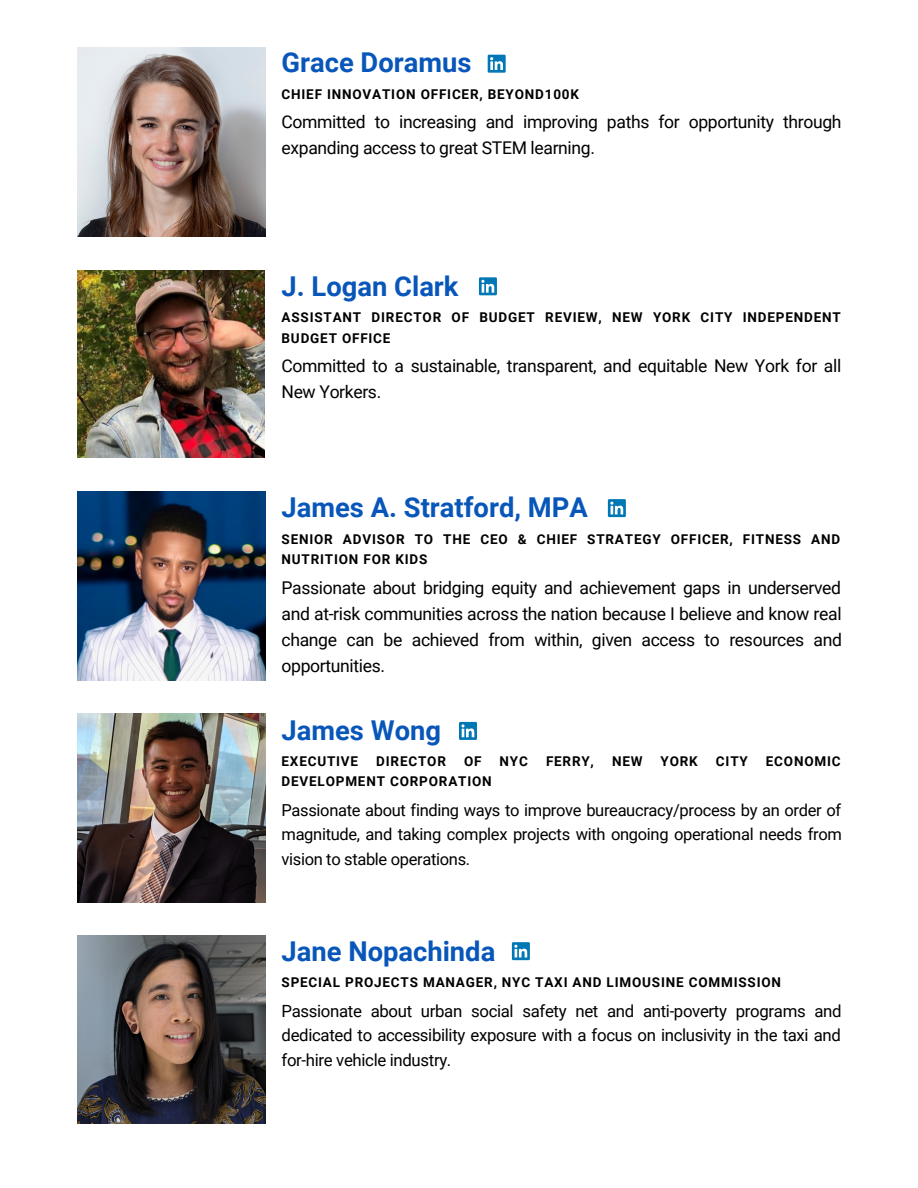
<style>
.page{position:relative;width:918px;height:1188px;background:#fff}
.page>*{position:absolute;margin:0;border:0;box-sizing:border-box;transform-origin:0 0}
.t1{font:700 27.3px "Roboto";color:#0856ba}
.t2{font:17.55px/25.8px "Roboto";letter-spacing:-.02em;color:#000}
.t3{font:16.8px/24.8px "Roboto";letter-spacing:-.02em;color:#000;text-align:justify}
.t4{font:16.5px/24.8px "Roboto";letter-spacing:-.02em;color:#000;text-align:justify}
.t5{font:700 13.5px/20.2px "Roboto";letter-spacing:.06em;color:#000}
</style>
<div class="page">
<img style="left:77px;top:48px;width:189px;height:188px">
<img style="left:77px;top:270px;width:188px;height:188px">
<img style="left:77px;top:491px;width:189px;height:189px">
<img style="left:77px;top:714px;width:189px;height:188px">
<div style="left:488px;top:55px;width:18px;height:18px;background:#0177b5"></div>
<svg style="left:490px;top:57px;width:13px;height:13px"></svg>
<svg style="left:608px;top:499px;width:18px;height:18px"></svg>
<svg style="left:610px;top:502px;width:13px;height:12px"></svg>
<svg style="left:459px;top:722px;width:18px;height:18px"></svg>
<svg style="left:461px;top:724px;width:13px;height:13px"></svg>
<div style="left:479px;top:277px;width:18px;height:18px;background:#0177b5"></div>
<svg style="left:481px;top:280px;width:13px;height:13px"></svg>
<img style="left:77px;top:935px;width:189px;height:189px">
<div style="left:512px;top:942px;width:18px;height:18px;background:#0177b5"></div>
<svg style="left:514px;top:945px;width:13px;height:13px"></svg>
<p class="t1" style="left:282px;top:47px;width:191px">Grace Doramus</p>
<p class="t5" style="left:282px;top:84px;width:299px">CHIEF INNOVATION OFFICER, BEYOND100K</p>
<p class="t2" style="left:282px;top:109px;width:562px">Committed to increasing and improving paths for opportunity through expanding access to great STEM learning.</p>
<p class="t1" style="left:282px;top:271px;width:179px">J. Logan Clark</p>
<p class="t5" style="left:282px;top:308px;width:561px">ASSISTANT DIRECTOR OF BUDGET REVIEW, NEW YORK CITY INDEPENDENT<br>BUDGET OFFICE</p>
<p class="t2" style="left:282px;top:353px;width:561px">Committed to a sustainable, transparent, and equitable New York for all<br>New Yorkers.</p>
<p class="t1" style="left:282px;top:492px;width:308px">James A. Stratford, MPA</p>
<p class="t5" style="left:282px;top:529px;width:560px">SENIOR ADVISOR TO THE CEO &amp; CHIEF STRATEGY OFFICER, FITNESS AND<br>NUTRITION FOR KIDS</p>
<p class="t2" style="left:282px;top:575px;width:562px;text-align:justify">Passionate about bridging equity and achievement gaps in underserved and at-risk communities across the nation because I believe and know real change can be achieved from within, given access to resources and opportunities.</p>
<p class="t1" style="left:282px;top:714px;width:161px">James Wong</p>
<p class="t5" style="left:282px;top:751px;width:78px">EXECUTIVE</p>
<p class="t5" style="left:376px;top:751px;width:71px">DIRECTOR</p>
<p class="t5" style="left:464px;top:751px;width:19px">OF</p>
<p class="t5" style="left:500px;top:751px;width:30px">NYC</p>
<p class="t5" style="left:546px;top:751px;width:49px">FERRY,</p>
<p class="t5" style="left:612px;top:751px;width:32px">NEW</p>
<p class="t5" style="left:661px;top:751px;width:39px">YORK</p>
<p class="t5" style="left:716px;top:751px;width:33px">CITY</p>
<p class="t5" style="left:766px;top:751px;width:76px">ECONOMIC</p>
<p class="t5" style="left:282px;top:772px;width:212px">DEVELOPMENT CORPORATION</p>
<p class="t4" style="left:282px;top:798px;width:562px">Passionate about finding ways to improve bureaucracy/process by an order of magnitude, and taking complex projects with ongoing operational needs from vision to stable operations.</p>
<p class="t1" style="left:282px;top:936px;width:215px">Jane Nopachinda</p>
<p class="t3" style="left:282px;top:998px;width:562px">Passionate about urban social safety net and anti-poverty programs and dedicated to accessibility exposure with a focus on inclusivity in the taxi and for-hire vehicle industry.</p>
<p class="t5" style="left:282px;top:973px;width:501px">SPECIAL PROJECTS MANAGER, NYC TAXI AND LIMOUSINE COMMISSION</p>
</div>
